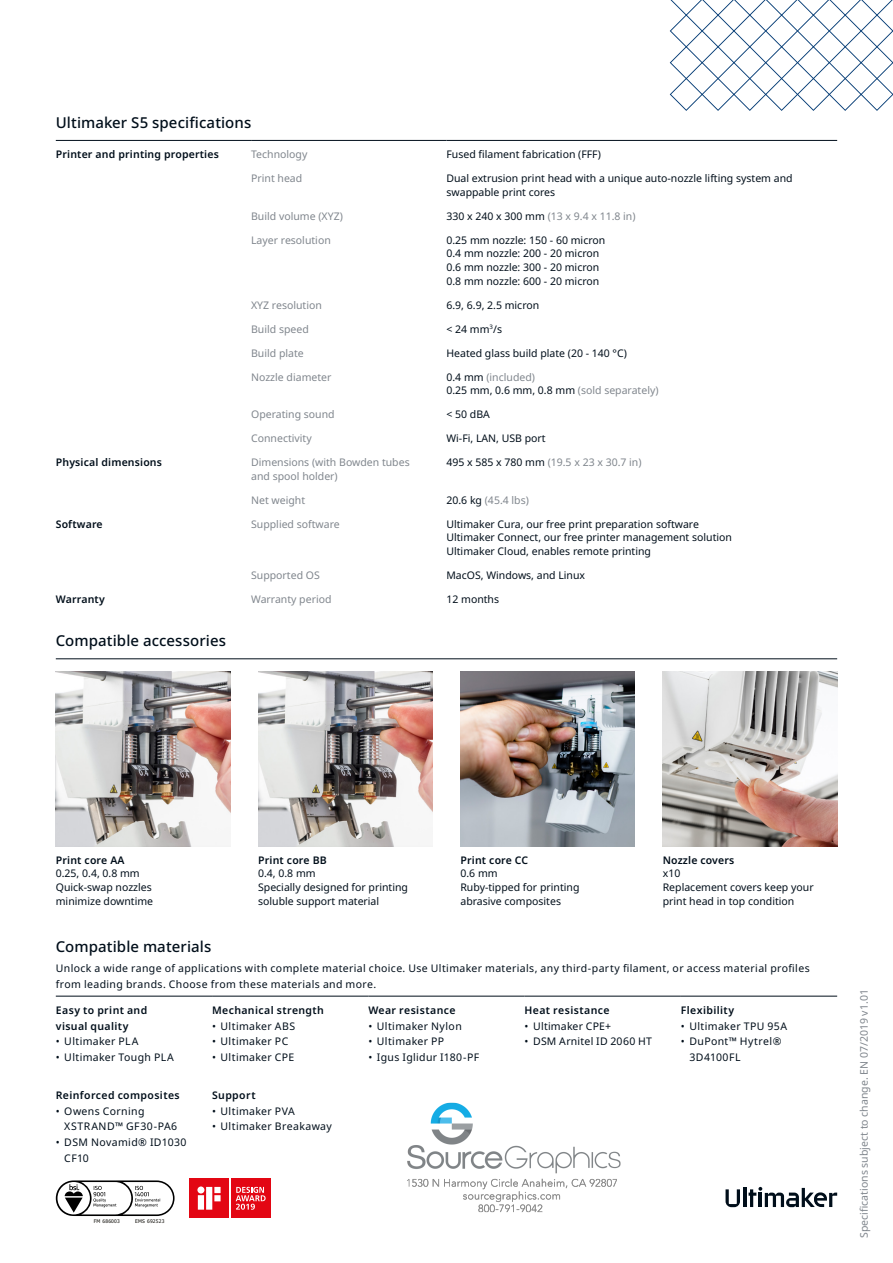
<style>
.page{position:relative;width:893px;height:1263px;background:#fff}
.page>*{position:absolute;margin:0;border:0;box-sizing:border-box;transform-origin:0 0}
.t1{font:500 15px "Noto Sans";letter-spacing:.005em;color:#000e1a}
.t2{font:10.5px/13.6px "Noto Sans";color:#000e1a}
.t3{font:10.5px/13.6px "Noto Sans";color:#80868d}
.t4{font:10.5px/15.8px "Noto Sans";letter-spacing:.035em;color:#000e1a}
.t5{font:600 10.5px/15.8px "Noto Sans";letter-spacing:.03em;color:#000e1a}
.t6{font:10.5px/15.8px "Noto Sans";letter-spacing:.04em;color:#000e1a}
.t7{font:10.5px "Noto Sans";letter-spacing:.03em;color:#000e1a}
.t8{font:10.5px "Noto Sans";letter-spacing:.025em;color:#000e1a}
.t9{font:10.5px "Noto Sans";letter-spacing:.02em;color:#000e1a}
.t10{font:4.95px "Tahoma";letter-spacing:.045em;color:#12100b}
.s1{color:#000e1a}
</style>
<div class="page">
<svg style="left:725px;top:1189px;width:15px;height:18px"></svg>
<hr style="left:743px;top:1188px;width:3px;height:19px;background:#000e1a">
<svg style="left:749px;top:1187px;width:88px;height:20px"></svg>
<svg style="left:670px;top:0;width:223px;height:111px"></svg>
<img style="left:56px;top:672px;width:174px;height:174px">
<img style="left:258px;top:672px;width:175px;height:174px">
<img style="left:460px;top:672px;width:175px;height:174px">
<img style="left:663px;top:672px;width:174px;height:174px">
<svg style="left:187px;top:1176px;width:85px;height:44px"></svg>
<div style="left:190px;top:1178px;width:39px;height:40px;background:#e30613"></div>
<svg style="left:197px;top:1186px;width:24px;height:24px"></svg>
<div style="left:231px;top:1178px;width:39px;height:40px;background:#e30613"></div>
<svg style="left:236px;top:1187px;width:30px;height:23px"></svg>
<svg style="left:56px;top:1180px;width:119px;height:36px"></svg>
<hr style="left:56px;top:140px;width:195px;height:1px;background:#000e1a">
<hr style="left:251px;top:140px;width:195px;height:1px;background:#000e1a">
<hr style="left:446px;top:140px;width:391px;height:1px;background:#000e1a">
<hr style="left:56px;top:658px;width:781px;height:1px;background:#000e1a">
<hr style="left:56px;top:996px;width:156px;height:1px;background:#000e1a">
<hr style="left:212px;top:996px;width:156px;height:1px;background:#000e1a">
<hr style="left:368px;top:996px;width:157px;height:1px;background:#000e1a">
<hr style="left:525px;top:996px;width:156px;height:1px;background:#000e1a">
<hr style="left:681px;top:996px;width:156px;height:1px;background:#000e1a">
<img style="left:407px;top:1102px;width:214px;height:111px">
<h1 class="t1" style="left:56px;top:112px;width:197px">Ultimaker S5 specifications</h1>
<p class="t5" style="left:56px;top:147px;width:164px">Printer and printing properties</p>
<p class="t3" style="left:251px;top:148px;width:58px">Technology</p>
<p class="t2" style="left:446px;top:148px;width:156px">Fused filament fabrication (FFF)</p>
<p class="t3" style="left:251px;top:172px;width:53px">Print head</p>
<p class="t2" style="left:446px;top:172px;width:348px">Dual extrusion print head with a unique auto-nozzle lifting system and swappable print cores</p>
<p class="t3" style="left:251px;top:209px;width:93px">Build volume (XYZ)</p>
<p class="t3" style="left:446px;top:209px;width:191px"><span class="s1">330 x 240 x 300 mm</span> (13 x 9.4 x 11.8 in)</p>
<p class="t3" style="left:251px;top:233px;width:81px">Layer resolution</p>
<p class="t2" style="left:446px;top:233px;width:160px">0.25 mm nozzle: 150 - 60 micron<br>0.4 mm nozzle: 200 - 20 micron<br>0.6 mm nozzle: 300 - 20 micron<br>0.8 mm nozzle: 600 - 20 micron</p>
<p class="t3" style="left:251px;top:298px;width:72px">XYZ resolution</p>
<p class="t2" style="left:446px;top:298px;width:94px">6.9, 6.9, 2.5 micron</p>
<p class="t3" style="left:251px;top:322px;width:59px">Build speed</p>
<p class="t2" style="left:446px;top:322px;width:57px">&lt; 24 mm<sup>3</sup>/s</p>
<p class="t3" style="left:251px;top:346px;width:54px">Build plate</p>
<p class="t2" style="left:446px;top:346px;width:182px">Heated glass build plate (20 - 140 °C)</p>
<p class="t3" style="left:251px;top:370px;width:82px">Nozzle diameter</p>
<p class="t3" style="left:446px;top:370px;width:214px"><span class="s1">0.4 mm</span> (included)<br><span class="s1">0.25 mm, 0.6 mm, 0.8 mm</span> (sold separately)</p>
<p class="t3" style="left:251px;top:408px;width:85px">Operating sound</p>
<p class="t2" style="left:446px;top:408px;width:45px">&lt; 50 dBA</p>
<p class="t3" style="left:251px;top:432px;width:62px">Connectivity</p>
<p class="t2" style="left:446px;top:432px;width:101px">Wi-Fi, LAN, USB port</p>
<p class="t5" style="left:56px;top:455px;width:108px">Physical dimensions</p>
<p class="t3" style="left:251px;top:456px;width:160px">Dimensions (with Bowden tubes and spool holder)</p>
<p class="t3" style="left:446px;top:456px;width:197px"><span class="s1">495 x 585 x 780 mm</span> (19.5 x 23 x 30.7 in)</p>
<p class="t3" style="left:251px;top:493px;width:56px">Net weight</p>
<p class="t3" style="left:446px;top:493px;width:84px"><span class="s1">20.6 kg</span> (45.4 lbs)</p>
<p class="t5" style="left:56px;top:516px;width:48px">Software</p>
<p class="t3" style="left:251px;top:517px;width:90px">Supplied software</p>
<p class="t2" style="left:446px;top:517px;width:287px">Ultimaker Cura, our free print preparation software<br>Ultimaker Connect, our free printer management solution<br>Ultimaker Cloud, enables remote printing</p>
<p class="t3" style="left:251px;top:569px;width:70px">Supported OS</p>
<p class="t2" style="left:446px;top:569px;width:140px">MacOS, Windows, and Linux</p>
<p class="t5" style="left:56px;top:592px;width:51px">Warranty</p>
<p class="t3" style="left:251px;top:593px;width:82px">Warranty period</p>
<p class="t2" style="left:446px;top:593px;width:54px">12 months</p>
<h1 class="t1" style="left:56px;top:630px;width:172px">Compatible accessories</h1>
<p class="t5" style="left:56px;top:852px;width:70px">Print core AA</p>
<p class="t2" style="left:56px;top:867px;width:99px">0.25, 0.4, 0.8 mm<br>Quick-swap nozzles minimize downtime</p>
<p class="t5" style="left:258px;top:852px;width:70px">Print core BB</p>
<p class="t2" style="left:258px;top:867px;width:151px">0.4, 0.8 mm<br>Specially designed for printing soluble support material</p>
<p class="t5" style="left:460px;top:852px;width:69px">Print core CC</p>
<p class="t2" style="left:460px;top:867px;width:120px">0.6 mm<br>Ruby-tipped for printing abrasive composites</p>
<p class="t5" style="left:663px;top:852px;width:73px">Nozzle covers</p>
<p class="t2" style="left:663px;top:867px;width:152px">x10<br>Replacement covers keep your print head in top condition</p>
<h1 class="t1" style="left:56px;top:936px;width:157px">Compatible materials</h1>
<p class="t4" style="left:56px;top:960px;width:755px">Unlock a wide range of applications with complete material choice. Use Ultimaker materials, any third-party filament, or access material profiles from leading brands. Choose from these materials and more.</p>
<p class="t5" style="left:56px;top:1002px;width:93px">Easy to print and visual quality</p>
<p class="t4" style="left:56px;top:1034px;width:84px">• Ultimaker PLA</p>
<p class="t4" style="left:56px;top:1049px;width:119px">• Ultimaker Tough PLA</p>
<p class="t5" style="left:212px;top:1002px;width:113px">Mechanical strength</p>
<p class="t4" style="left:212px;top:1018px;width:85px">• Ultimaker ABS</p>
<p class="t4" style="left:212px;top:1034px;width:78px">• Ultimaker PC</p>
<p class="t4" style="left:212px;top:1049px;width:84px">• Ultimaker CPE</p>
<p class="t5" style="left:681px;top:1002px;width:55px">Flexibility</p>
<p class="t4" style="left:681px;top:1018px;width:108px">• Ultimaker TPU 95A</p>
<p class="t6" style="left:689px;top:1034px;width:93px;text-indent:-9px">• DuPont™ Hytrel®<br>3D4100FL</p>
<p class="t5" style="left:368px;top:1002px;width:89px">Wear resistance</p>
<p class="t4" style="left:368px;top:1018px;width:95px">• Ultimaker Nylon</p>
<p class="t4" style="left:368px;top:1034px;width:77px">• Ultimaker PP</p>
<p class="t7" style="left:368px;top:1050px;width:112px">• Igus Iglidur I180-PF</p>
<p class="t5" style="left:525px;top:1002px;width:86px">Heat resistance</p>
<p class="t9" style="left:525px;top:1018px;width:88px">• Ultimaker CPE+</p>
<p class="t8" style="left:525px;top:1034px;width:129px">• DSM Arnitel ID 2060 HT</p>
<p class="t5" style="left:56px;top:1087px;width:125px">Reinforced composites</p>
<p class="t4" style="left:64px;top:1103px;width:114px;text-indent:-9px">• Owens Corning<br>XSTRAND™ GF30-PA6</p>
<p class="t4" style="left:64px;top:1134px;width:124px;text-indent:-9px">• DSM Novamid® ID1030<br>CF10</p>
<p class="t10" style="left:94px;top:1217px;width:28px">FM 686003</p>
<p class="t10" style="left:135px;top:1217px;width:31px">EMS 692523</p>
<p class="t5" style="left:212px;top:1087px;width:45px">Support</p>
<p class="t4" style="left:212px;top:1103px;width:84px">• Ultimaker PVA</p>
<p class="t4" style="left:212px;top:1119px;width:121px">• Ultimaker Breakaway</p>
<p class="t3" style="left:857px;top:1238px;width:250px;rotate:-90deg">Specifications subject to change. EN 07/2019 v1.01</p>
</div>
